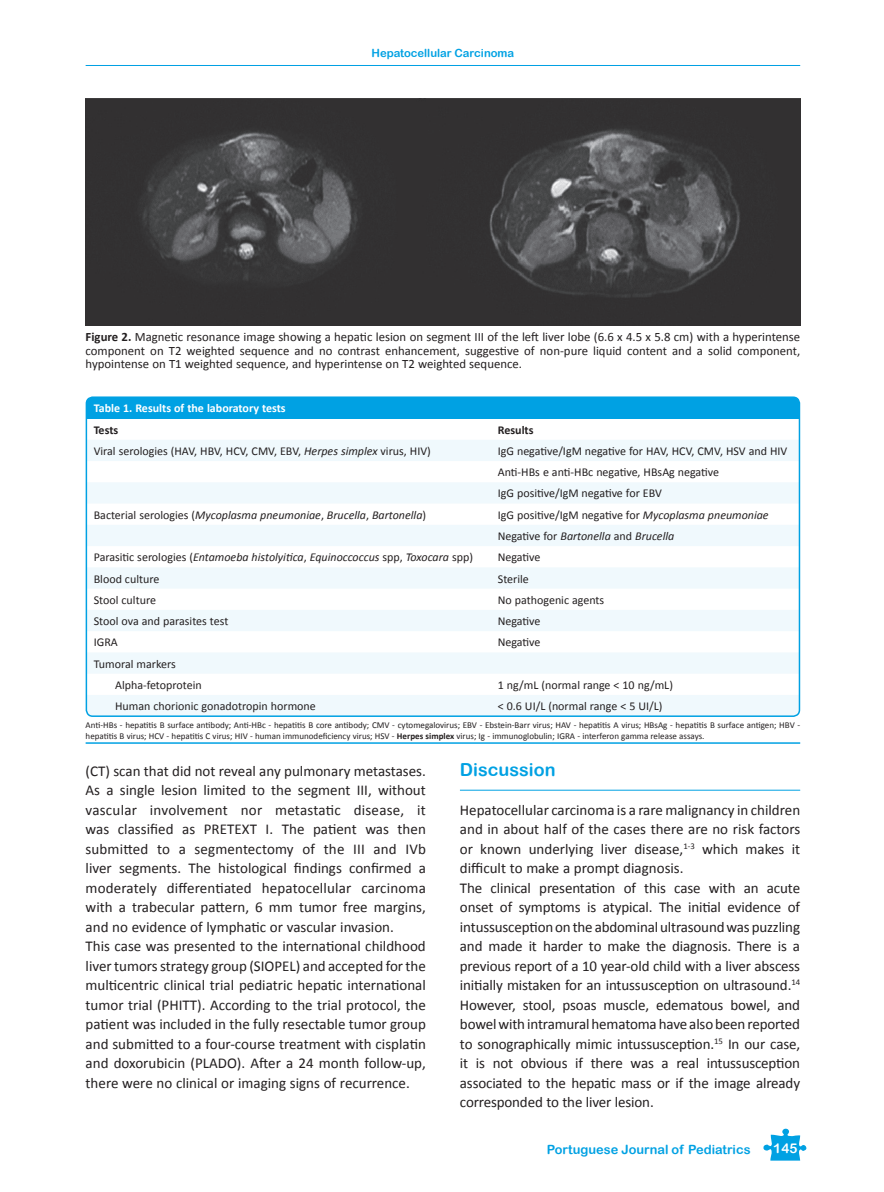
<style>
.page{position:relative;width:884px;height:1192px;background:#fff}
.page>*{position:absolute;margin:0;border:0;box-sizing:border-box;transform-origin:0 0}
.t1{font:18px "Arial Rounded MT Bold";color:#00a1e3}
.t2{font:15px/19.5px "Calibri";color:#231f20}
.t3{font:13.5px "Arial Rounded MT Bold";color:#fff}
.t4{font:12.75px/13.5px "Calibri";color:#231f20;text-align:justify}
.t5{font:12.75px "Arial Rounded MT Bold";color:#00a1e3}
.t6{font:12px/21.3px "Calibri";color:#231f20}
.t7{font:italic 12px "Calibri";color:#231f20}
.t8{font:700 12px "Calibri";color:#fff}
.t9{font:700 12px "Calibri";color:#231f20}
.t10{font:11.25px "Arial Rounded MT Bold";color:#00a1e3}
.t11{font:9px/10.5px "Calibri";color:#231f20}
.s1{font-weight:700}
.s2{font-style:italic}
.s3{font-style:normal}
</style>
<div class="page">
<hr style="left:86px;top:65px;width:714px;height:1px;background:#00a1e3">
<svg style="left:763px;top:1128px;width:43px;height:32px"></svg>
<hr style="left:460px;top:790px;width:340px;height:1px;background:#00a1e3">
<img style="left:86px;top:98px;width:714px;height:227px">
<hr style="left:86px;top:742px;width:714px;height:2px;background:#00a1e3">
<div style="left:86px;top:397px;width:713px;height:21px;background:#00a1e3"></div>
<svg style="left:86px;top:440px;width:711px;height:276px;fill:#f0f9fd"></svg>
<div style="left:86px;top:396px;width:714px;height:321px;border:2px solid #00a1e3;border-radius:6px"></div>
<p class="t10" style="left:371px;top:47px;width:144px">Hepatocellular Carcinoma</p>
<p class="t4" style="left:86px;top:330px;width:716px"><span class="s1">Figure 2.</span> Magnetic resonance image showing a hepatic lesion on segment III of the left liver lobe (6.6 x 4.5 x 5.8 cm) with a hyperintense component on T2 weighted sequence and no contrast enhancement, suggestive of non-pure liquid content and a solid component, hypointense on T1 weighted sequence, and hyperintense on T2 weighted sequence.</p>
<p class="t8" style="left:94px;top:401px;width:193px">Table 1. Results of the laboratory tests</p>
<p class="t9" style="left:94px;top:422px;width:26px">Tests</p>
<p class="t9" style="left:498px;top:422px;width:37px">Results</p>
<p class="t6" style="left:94px;top:440px;width:338px">Viral serologies (HAV, HBV, HCV, CMV, EBV, <span class="s2">Herpes simplex</span> virus, HIV)</p>
<p class="t6" style="left:498px;top:440px;width:291px">IgG negative/IgM negative for HAV, HCV, CMV, HSV and HIV<br>Anti-HBs e anti-HBc negative, HBsAg negative<br>IgG positive/IgM negative for EBV</p>
<p class="t7" style="left:94px;top:507px;width:334px"><span class="s3">Bacterial serologies (</span>Mycoplasma pneumoniae<span class="s3">,</span> Brucella<span class="s3">,</span> Bartonella<span class="s3">)</span></p>
<p class="t6" style="left:498px;top:503px;width:272px">IgG positive/IgM negative for <span class="s2">Mycoplasma pneumoniae<br></span>Negative for <span class="s2">Bartonella</span> and <span class="s2">Brucella</span></p>
<p class="t7" style="left:94px;top:550px;width:381px"><span class="s3">Parasitic serologies (</span>Entamoeba histolyitica<span class="s3">,</span> Equinoccoccus <span class="s3">spp,</span> Toxocara <span class="s3">spp)</span></p>
<p class="t6" style="left:498px;top:546px;width:44px">Negative</p>
<p class="t6" style="left:94px;top:567px;width:67px">Blood culture</p>
<p class="t6" style="left:498px;top:567px;width:33px">Sterile</p>
<p class="t6" style="left:94px;top:588px;width:64px">Stool culture</p>
<p class="t6" style="left:498px;top:588px;width:108px">No pathogenic agents</p>
<p class="t6" style="left:94px;top:610px;width:136px">Stool ova and parasites test</p>
<p class="t6" style="left:498px;top:610px;width:44px">Negative</p>
<p class="t6" style="left:94px;top:631px;width:26px">IGRA</p>
<p class="t6" style="left:498px;top:631px;width:44px">Negative</p>
<p class="t6" style="left:115px;top:652px;width:88px;text-indent:-21px">Tumoral markers<br>Alpha-fetoprotein</p>
<p class="t6" style="left:498px;top:673px;width:177px">1 ng/mL (normal range &lt; 10 ng/mL)</p>
<p class="t6" style="left:115px;top:695px;width:202px">Human chorionic gonadotropin hormone</p>
<p class="t6" style="left:498px;top:695px;width:166px">&lt; 0.6 UI/L (normal range &lt; 5 UI/L)</p>
<p class="t11" style="left:86px;top:719px;width:716px">Anti-HBs - hepatitis B surface antibody; Anti-HBc - hepatitis B core antibody; CMV - cytomegalovirus; EBV - Ebstein-Barr virus; HAV - hepatitis A virus; HBsAg - hepatitis B surface antigen; HBV - hepatitis B virus; HCV - hepatitis C virus; HIV - human immunodeficiency virus; HSV - <span class="s1">Herpes simplex</span> virus; Ig - immunoglobulin; IGRA - interferon gamma release assays.</p>
<p class="t2" style="left:86px;top:760px;width:342px">(CT) scan that did not reveal any pulmonary metastases.<br>As a single lesion limited to the segment III, without vascular involvement nor metastatic disease, it was classified as PRETEXT I. The patient was then submitted to a segmentectomy of the III and IVb liver segments. The histological findings confirmed a moderately differentiated hepatocellular carcinoma with a trabecular pattern, 6 mm tumor free margins, and no evidence of lymphatic or vascular invasion.<br>This case was presented to the international childhood liver tumors strategy group (SIOPEL) and accepted for the multicentric clinical trial pediatric hepatic international tumor trial (PHITT). According to the trial protocol, the patient was included in the fully resectable tumor group and submitted to a four-course treatment with cisplatin and doxorubicin (PLADO). After a 24 month follow-up, there were no clinical or imaging signs of recurrence.</p>
<p class="t1" style="left:460px;top:759px;width:97px">Discussion</p>
<p class="t2" style="left:460px;top:799px;width:342px">Hepatocellular carcinoma is a rare malignancy in children and in about half of the cases there are no risk factors or known underlying liver disease,<sup>1-3</sup> which makes it difficult to make a prompt diagnosis.<br>The clinical presentation of this case with an acute onset of symptoms is atypical. The initial evidence of intussusception on the abdominal ultrasound was puzzling and made it harder to make the diagnosis. There is a previous report of a 10 year-old child with a liver abscess initially mistaken for an intussusception on ultrasound.<sup>14<br></sup>However, stool, psoas muscle, edematous bowel, and bowel with intramural hematoma have also been reported to sonographically mimic intussusception.<sup>15</sup> In our case, it is not obvious if there was a real intussusception associated to the hepatic mass or if the image already corresponded to the liver lesion.</p>
<p class="t5" style="left:547px;top:1141px;width:205px">Portuguese Journal of Pediatrics</p>
<p class="t3" style="left:773px;top:1140px;width:26px">145</p>
</div>
